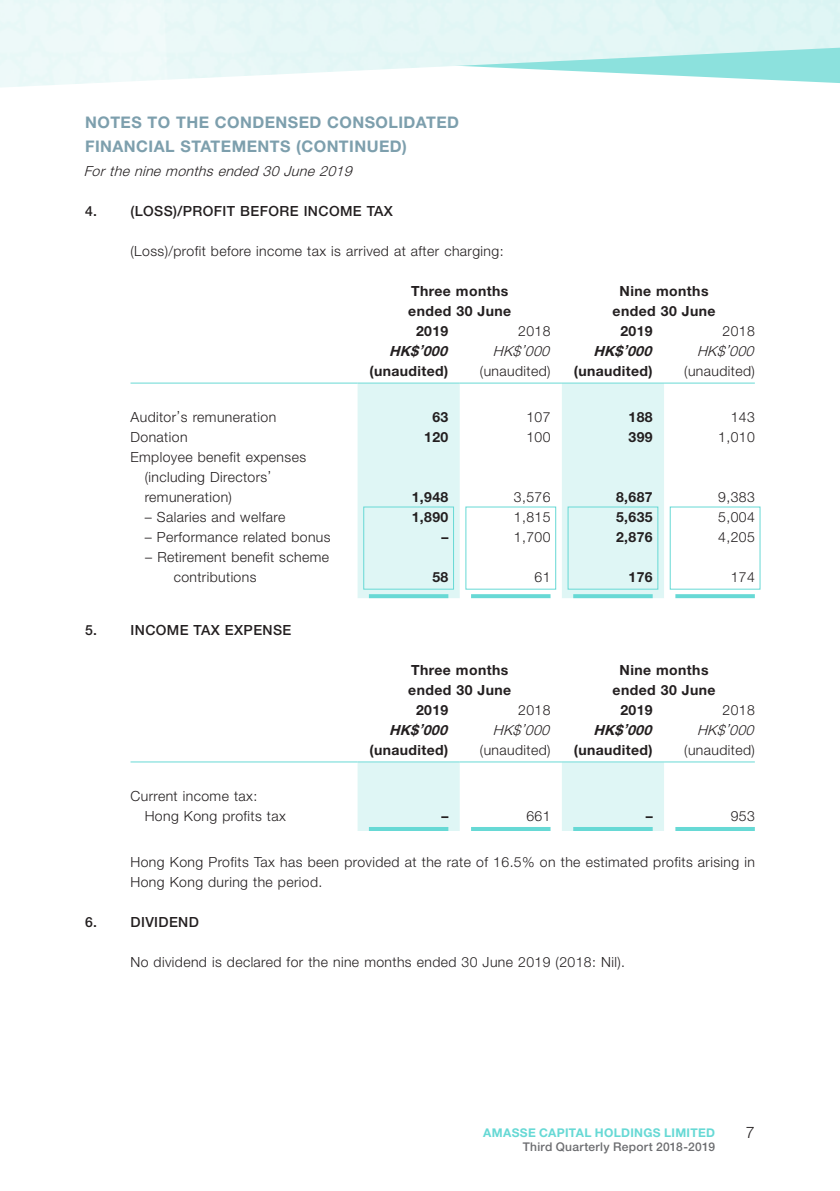
<style>
.page{position:relative;width:840px;height:1191px;background:#fff}
.page>*{position:absolute;margin:0;border:0;box-sizing:border-box;transform-origin:0 0}
.Heading_1{font:700 16px/24px "Helvetica Neue LT Std";letter-spacing:.03em;color:#7d9fad}
.t1{font:300 16px "Helvetica Neue LT Std";color:#231f20}
.Notes{font:300 14px/20px "Helvetica Neue LT Std";letter-spacing:.03em;color:#231f20}
.Notes-2{font:700 14px "Helvetica Neue LT Std";letter-spacing:.03em;color:#231f20}
.Notes_HD1{font:500 14px "Helvetica Neue LT Std";letter-spacing:.03em;color:#231f20}
.Body_Text{font:italic 300 14px "Helvetica Neue LT Std";color:#231f20}
.Notes-3{font:italic 700 14px "Helvetica Neue LT Std";color:#231f20}
.Notes-4{font:italic 300 14px "Helvetica Neue LT Std";color:#231f20}
.t2{font:500 12px "Helvetica Neue LT Std";letter-spacing:.025em;color:#6c6d70}
.t3{font:700 12px "Helvetica Neue LT Std";letter-spacing:.03em;color:#67d9d5}
</style>
<div class="page">
<svg style="left:357px;top:383px;width:306px;height:215px;fill:#dff6f5"></svg>
<hr style="left:130px;top:382px;width:227px;height:1px;background:#67d9d5">
<hr style="left:357px;top:382px;width:102px;height:1px;background:#67d9d5">
<hr style="left:459px;top:382px;width:102px;height:1px;background:#67d9d5">
<hr style="left:561px;top:382px;width:102px;height:1px;background:#67d9d5">
<hr style="left:663px;top:382px;width:91px;height:1px;background:#67d9d5">
<div style="left:363px;top:506px;width:91px;height:83px;border:1px solid #67d9d5"></div>
<div style="left:567px;top:506px;width:91px;height:83px;border:1px solid #67d9d5"></div>
<svg style="left:369px;top:594px;width:79px;height:4px"></svg>
<svg style="left:471px;top:594px;width:79px;height:4px"></svg>
<svg style="left:573px;top:594px;width:79px;height:4px"></svg>
<svg style="left:675px;top:594px;width:79px;height:4px"></svg>
<svg style="left:357px;top:762px;width:306px;height:69px"></svg>
<hr style="left:130px;top:761px;width:227px;height:1px;background:#67d9d5">
<hr style="left:357px;top:761px;width:102px;height:1px;background:#67d9d5">
<hr style="left:459px;top:761px;width:102px;height:1px;background:#67d9d5">
<hr style="left:561px;top:761px;width:102px;height:1px;background:#67d9d5">
<hr style="left:663px;top:761px;width:91px;height:1px;background:#67d9d5">
<hr style="left:369px;top:827px;width:79px;height:4px;background:#67d9d5">
<hr style="left:471px;top:827px;width:79px;height:4px;background:#67d9d5">
<hr style="left:573px;top:827px;width:79px;height:4px;background:#67d9d5">
<hr style="left:675px;top:827px;width:79px;height:4px;background:#67d9d5">
<p class="Heading_1" style="left:85px;top:110px;width:375px">NOTES TO THE CONDENSED CONSOLIDATED<br>FINANCIAL STATEMENTS (CONTINUED)</p>
<p class="Body_Text" style="left:84px;top:162px;width:273px">Forthe nine monthsended 30 June 2019</p>
<p class="Notes_HD1" style="left:85px;top:202px;width:309px">4. (LOSS)/PROFIT BEFORE INCOME TAX</p>
<p class="Notes" style="left:130px;top:240px;width:374px">(Loss)/profit before income tax is arrived at after charging:</p>
<p class="Notes-2" style="left:411px;top:282px;width:99px">Three months</p>
<p class="Notes-2" style="left:408px;top:302px;width:104px">ended 30 June</p>
<p class="Notes-2" style="left:619px;top:282px;width:90px">Nine months</p>
<p class="Notes-2" style="left:612px;top:302px;width:104px">ended 30 June</p>
<p class="Notes-2" style="left:416px;top:322px;width:34px">2019</p>
<p class="Notes" style="left:518px;top:320px;width:34px">2018</p>
<p class="Notes-2" style="left:620px;top:322px;width:34px">2019</p>
<p class="Notes" style="left:722px;top:320px;width:34px">2018</p>
<p class="Notes-3" style="left:389px;top:342px;width:64px">HK$’000</p>
<p class="Notes-4" style="left:492px;top:342px;width:62px">HK$’000</p>
<p class="Notes-3" style="left:593px;top:342px;width:64px">HK$’000</p>
<p class="Notes-4" style="left:696px;top:342px;width:62px">HK$’000</p>
<p class="Notes-2" style="left:369px;top:362px;width:80px">(unaudited)</p>
<p class="Notes" style="left:479px;top:360px;width:72px">(unaudited)</p>
<p class="Notes-2" style="left:573px;top:362px;width:80px">(unaudited)</p>
<p class="Notes" style="left:683px;top:360px;width:72px">(unaudited)</p>
<p class="Notes" style="left:130px;top:406px;width:147px">Auditor’s remuneration</p>
<p class="Notes-2" style="left:432px;top:408px;width:17px">63</p>
<p class="Notes" style="left:526px;top:406px;width:26px">107</p>
<p class="Notes-2" style="left:628px;top:408px;width:26px">188</p>
<p class="Notes" style="left:730px;top:406px;width:26px">143</p>
<p class="Notes" style="left:130px;top:426px;width:58px">Donation</p>
<p class="Notes-2" style="left:424px;top:428px;width:26px">120</p>
<p class="Notes" style="left:526px;top:426px;width:26px">100</p>
<p class="Notes-2" style="left:628px;top:428px;width:26px">399</p>
<p class="Notes" style="left:717px;top:426px;width:38px">1,010</p>
<p class="Notes" style="left:145px;top:446px;width:163px;text-indent:-14px">Employee benefit expenses (including Directors’ remuneration)</p>
<p class="Notes-2" style="left:411px;top:488px;width:38px">1,948</p>
<p class="Notes" style="left:513px;top:486px;width:38px">3,576</p>
<p class="Notes-2" style="left:615px;top:488px;width:38px">8,687</p>
<p class="Notes" style="left:717px;top:486px;width:38px">9,383</p>
<p class="Notes" style="left:145px;top:506px;width:142px">– Salaries and welfare</p>
<p class="Notes-2" style="left:411px;top:508px;width:38px">1,890</p>
<p class="Notes" style="left:513px;top:506px;width:38px">1,815</p>
<p class="Notes-2" style="left:615px;top:508px;width:38px">5,635</p>
<p class="Notes" style="left:717px;top:506px;width:38px">5,004</p>
<p class="Notes" style="left:145px;top:526px;width:187px">– Performance related bonus</p>
<p class="Notes-2" style="left:441px;top:528px;width:8px">–</p>
<p class="Notes" style="left:513px;top:526px;width:38px">1,700</p>
<p class="Notes-2" style="left:615px;top:528px;width:38px">2,876</p>
<p class="Notes" style="left:717px;top:526px;width:38px">4,205</p>
<p class="Notes" style="left:173px;top:546px;width:157px;text-indent:-28px">– Retirement benefit scheme contributions</p>
<p class="Notes-2" style="left:432px;top:568px;width:17px">58</p>
<p class="Notes" style="left:534px;top:566px;width:17px">61</p>
<p class="Notes-2" style="left:628px;top:568px;width:26px">176</p>
<p class="Notes" style="left:730px;top:566px;width:26px">174</p>
<p class="Notes_HD1" style="left:85px;top:621px;width:208px">5. INCOME TAX EXPENSE</p>
<p class="Notes-2" style="left:411px;top:661px;width:99px">Three months</p>
<p class="Notes-2" style="left:408px;top:681px;width:104px">ended 30 June</p>
<p class="Notes-2" style="left:619px;top:661px;width:90px">Nine months</p>
<p class="Notes-2" style="left:612px;top:681px;width:104px">ended 30 June</p>
<p class="Notes-2" style="left:416px;top:701px;width:34px">2019</p>
<p class="Notes" style="left:518px;top:699px;width:34px">2018</p>
<p class="Notes-2" style="left:620px;top:701px;width:34px">2019</p>
<p class="Notes" style="left:722px;top:699px;width:34px">2018</p>
<p class="Notes-3" style="left:389px;top:721px;width:64px">HK$’000</p>
<p class="Notes-4" style="left:492px;top:721px;width:62px">HK$’000</p>
<p class="Notes-3" style="left:593px;top:721px;width:64px">HK$’000</p>
<p class="Notes-4" style="left:696px;top:721px;width:62px">HK$’000</p>
<p class="Notes-2" style="left:369px;top:741px;width:80px">(unaudited)</p>
<p class="Notes" style="left:479px;top:739px;width:72px">(unaudited)</p>
<p class="Notes-2" style="left:573px;top:741px;width:80px">(unaudited)</p>
<p class="Notes" style="left:683px;top:739px;width:72px">(unaudited)</p>
<p class="Notes" style="left:130px;top:785px;width:128px">Current income tax:</p>
<p class="Notes" style="left:145px;top:805px;width:143px">Hong Kong profits tax</p>
<p class="Notes-2" style="left:441px;top:807px;width:8px">–</p>
<p class="Notes" style="left:526px;top:805px;width:26px">661</p>
<p class="Notes-2" style="left:645px;top:807px;width:8px">–</p>
<p class="Notes" style="left:730px;top:805px;width:26px">953</p>
<p class="Notes" style="left:130px;top:852px;width:625px">Hong Kong Profits Tax has been provided at the rate of 16.5% on the estimated profits arising in<br>Hong Kong during the period.</p>
<p class="Notes_HD1" style="left:85px;top:914px;width:115px">6. DIVIDEND</p>
<p class="Notes" style="left:130px;top:952px;width:495px">No dividend is declared for the nine months ended 30 June 2019 (2018: Nil).</p>
<p class="t3" style="left:483px;top:1125px;width:233px">AMASSE CAPITAL HOLDINGS LIMITED</p>
<p class="t1" style="left:745px;top:1122px;width:10px">7</p>
<p class="t2" style="left:522px;top:1140px;width:194px">Third Quarterly Report 2018-2019</p>
</div>
